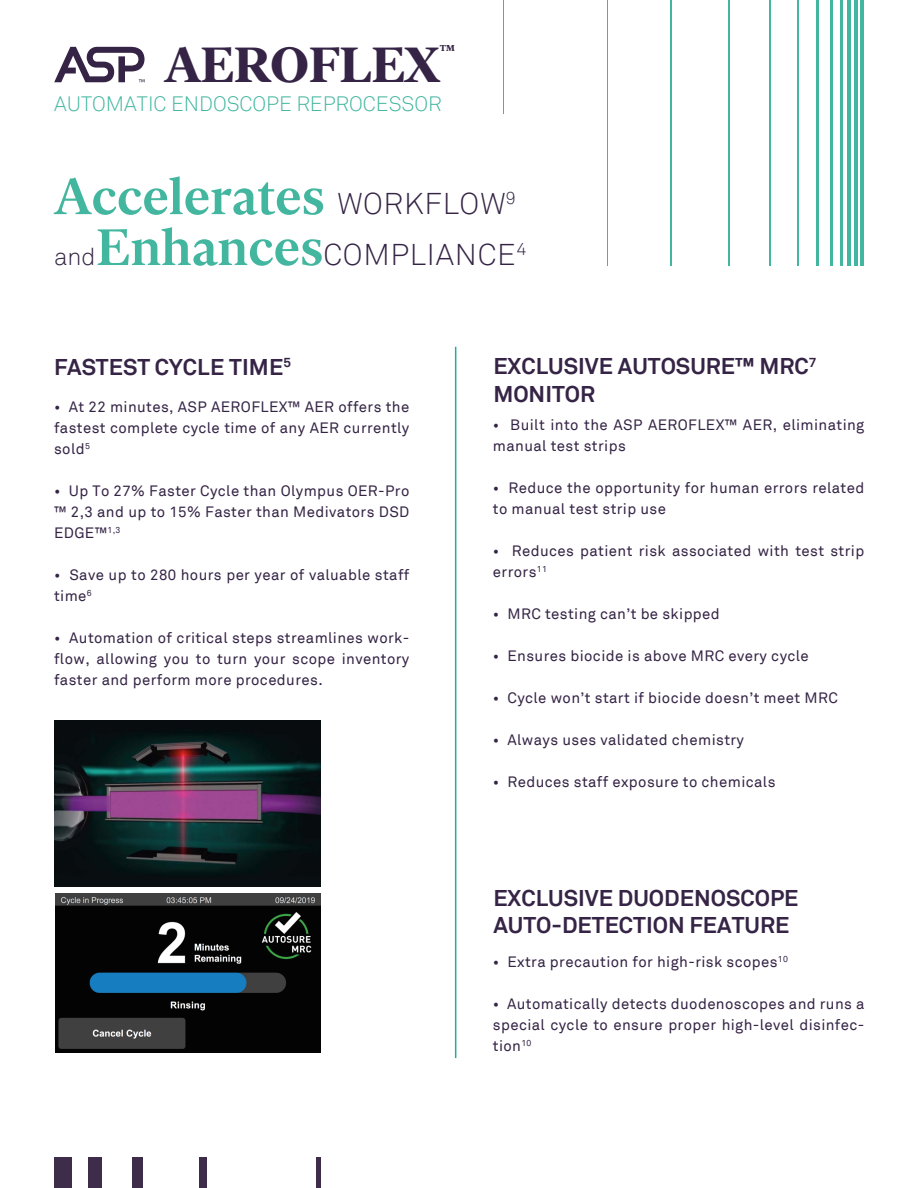
<style>
.page{position:relative;width:918px;height:1188px;background:#fff}
.page>*{position:absolute;margin:0;border:0;box-sizing:border-box;transform-origin:0 0}
.t1{font:500 50.85px "INDEPENDENT Text";color:#43b69f}
.t2{font:700 49.2px "INDEPENDENT Text";letter-spacing:-.015em;color:#352445}
.t3{font:300 30px "Akkurat";letter-spacing:.025em;color:#352445}
.t4{font:700 22.8px/27.3px "Akkurat";color:#352445}
.t5{font:300 20.85px "Akkurat";color:#43b69f}
.t6{font:700 15.75px "INDEPENDENT Text";color:#352445}
.t7{font:15px/21px "Akkurat";letter-spacing:.025em;color:#352445;text-align:justify}
.s1{font-family:"Akkurat";font-weight:300;font-size:30px;color:#352445}
.s2{font-size:24px}
.s3{font-family:"INDEPENDENT Text";font-weight:500;font-size:50.85px;color:#43b69f}
</style>
<div class="page">
<hr style="left:861px;top:0;width:3px;height:265px;background:#43b6a0">
<hr style="left:855px;top:0;width:3px;height:265px;background:#43b6a0">
<hr style="left:848px;top:0;width:3px;height:265px;background:#43b6a0">
<hr style="left:840px;top:0;width:3px;height:265px;background:#43b6a0">
<hr style="left:830px;top:0;width:3px;height:265px;background:#43b6a0">
<hr style="left:817px;top:0;width:2px;height:265px;background:#43b6a0">
<hr style="left:797px;top:0;width:2px;height:265px;background:#43b6a0">
<hr style="left:769px;top:0;width:1px;height:265px;background:#43b6a0">
<hr style="left:728px;top:0;width:1px;height:265px;background:#43b6a0">
<hr style="left:670px;top:0;width:1px;height:265px;background:#43b6a0">
<hr style="left:607px;top:0;width:1px;height:265px;background:#43b6a0">
<hr style="left:504px;top:0;width:1px;height:113px;background:#43b6a0">
<div style="left:54px;top:1157px;width:17px;height:31px;background:#3e2d4a"></div>
<div style="left:88px;top:1157px;width:14px;height:31px;background:#3e2d4a"></div>
<div style="left:132px;top:1157px;width:11px;height:31px;background:#3e2d4a"></div>
<div style="left:199px;top:1157px;width:8px;height:31px;background:#3e2d4a"></div>
<div style="left:316px;top:1157px;width:5px;height:31px;background:#3e2d4a"></div>
<svg style="left:54px;top:47px;width:91px;height:35px"></svg>
<img style="left:54px;top:721px;width:266px;height:165px">
<img style="left:55px;top:894px;width:265px;height:158px">
<hr style="left:455px;top:347px;width:1px;height:711px;background:#20b099">
<hr style="left:917px;top:859px;width:1px;height:232px;background:#43b6a0">
<h2 class="t2" style="left:164px;top:33px;width:276px">AEROFLEX</h2>
<p class="t6" style="left:439px;top:40px;width:18px">™</p>
<h3 class="t5" style="left:54px;top:91px;width:389px">AUTOMATIC ENDOSCOPE REPROCESSOR</h3>
<h1 class="t1" style="left:54px;top:164px;width:463px">Accelerates <span class="s1">WORKFLOW</span><sup>9</sup></h1>
<h3 class="t3" style="left:54px;top:237px;width:474px"><span class="s2">and</span><span class="s3">Enhances</span>COMPLIANCE<sup>4</sup></h3>
<h3 class="t4" style="left:54px;top:353px;width:238px">FASTEST CYCLE TIME<sup>5</sup></h3>
<h3 class="t4" style="left:493px;top:353px;width:324px">EXCLUSIVE AUTOSURE™ MRC<sup>7<br></sup>MONITOR</h3>
<p class="t7" style="left:54px;top:397px;width:357px">• At 22 minutes, ASP AEROFLEX™ AER offers the fastest complete cycle time of any AER currently sold<sup>5</sup></p>
<p class="t7" style="left:54px;top:481px;width:357px">• Up To 27% Faster Cycle than Olympus OER-Pro ™ 2,3 and up to 15% Faster than Medivators DSD EDGE™<sup>1,3</sup></p>
<p class="t7" style="left:54px;top:565px;width:357px">• Save up to 280 hours per year of valuable staff time<sup>6</sup></p>
<p class="t7" style="left:54px;top:628px;width:357px">• Automation of critical steps streamlines work&shy;flow, allowing you to turn your scope inventory faster and perform more procedures.</p>
<p class="t7" style="left:493px;top:414px;width:373px">• Built into the ASP AEROFLEX™ AER, eliminating manual test strips</p>
<p class="t7" style="left:493px;top:477px;width:373px">• Reduce the opportunity for human errors related to manual test strip use</p>
<p class="t7" style="left:493px;top:540px;width:373px">• Reduces patient risk associated with test strip errors<sup>11</sup></p>
<p class="t7" style="left:493px;top:603px;width:228px">• MRC testing can’t be skipped</p>
<p class="t7" style="left:493px;top:645px;width:317px">• Ensures biocide is above MRC every cycle</p>
<p class="t7" style="left:493px;top:687px;width:346px">• Cycle won’t start if biocide doesn’t meet MRC</p>
<p class="t7" style="left:493px;top:729px;width:253px">• Always uses validated chemistry</p>
<p class="t7" style="left:493px;top:771px;width:284px">• Reduces staff exposure to chemicals</p>
<h3 class="t4" style="left:493px;top:884px;width:307px">EXCLUSIVE DUODENOSCOPE<br>AUTO-DETECTION FEATURE</h3>
<p class="t7" style="left:493px;top:952px;width:297px">• Extra precaution for high-risk scopes<sup>10</sup></p>
<p class="t7" style="left:493px;top:994px;width:373px">• Automatically detects duodenoscopes and runs a special cycle to ensure proper high-level disinfec&shy;tion<sup>10</sup></p>
</div>
